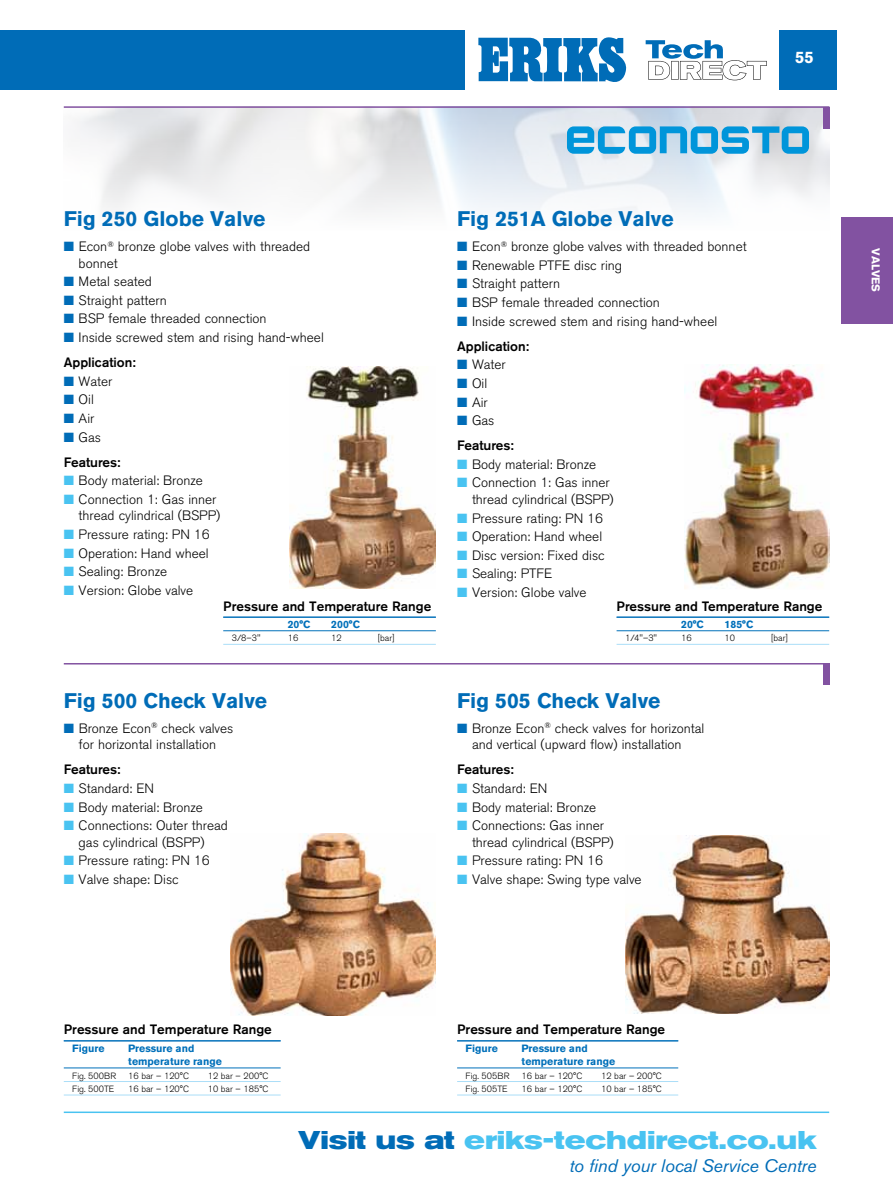
<style>
.page{position:relative;width:893px;height:1191px;background:#fff}
.page>*{position:absolute;margin:0;border:0;box-sizing:border-box;transform-origin:0 0}
.t1{font:700 expanded 25.5px "Akzidenz Grotesk BE";color:#49c3f1}
.t2{font:700 21px "Akzidenz Grotesk BE";color:#006cb7}
.t3{font:italic 18px "Akzidenz Grotesk BE";letter-spacing:-.005em;color:#006cb7}
.t4{font:700 16.5px "Akzidenz Grotesk BE";color:#fff}
.t5{font:300 13.5px/16.5px "Akzidenz Grotesk BE";color:#000}
.t6{font:500 13.5px/25px "Akzidenz Grotesk BE";color:#000}
.t7{font:700 11.25px "Akzidenz Grotesk BE";color:#fff}
.t8{font:700 10.5px/13.5px "Akzidenz Grotesk BE";color:#0070ba}
.t9{font:300 9px "Akzidenz Grotesk BE";color:#000}
.s1{color:#006cb7}
.s2{font-weight:500}
.s3{font-weight:300}
.s4{color:#49c3f1}
</style>
<div class="page">
<div style="left:778px;top:30px;width:60px;height:59px;background:#006cb7"></div>
<hr style="left:64px;top:1111px;width:765px;height:2px;background:#49c3f1">
<div style="left:0;top:30px;width:465px;height:59px;background:#006cb7"></div>
<svg style="left:646px;top:40px;width:121px;height:40px"></svg>
<svg style="left:478px;top:37px;width:148px;height:45px"></svg>
<div style="left:842px;top:217px;width:51px;height:106px;background:#8252a1"></div>
<img style="left:76px;top:108px;width:753px;height:107px">
<img style="left:626px;top:835px;width:203px;height:178px">
<img style="left:230px;top:833px;width:206px;height:182px">
<img style="left:685px;top:365px;width:144px;height:224px">
<img style="left:290px;top:367px;width:145px;height:221px">
<hr style="left:64px;top:106px;width:765px;height:2px;background:#8252a1">
<div style="left:823px;top:107px;width:6px;height:21px;background:#8252a1"></div>
<hr style="left:64px;top:663px;width:765px;height:1px;background:#8252a1">
<div style="left:823px;top:664px;width:6px;height:21px;background:#8252a1"></div>
<hr style="left:223px;top:617px;width:213px;height:1px;background:#0070ba">
<hr style="left:223px;top:630px;width:213px;height:1px;background:#0070ba">
<hr style="left:223px;top:644px;width:213px;height:1px;background:#abdef8">
<hr style="left:64px;top:1040px;width:217px;height:1px;background:#0070ba">
<hr style="left:64px;top:1067px;width:217px;height:1px;background:#0070ba">
<hr style="left:64px;top:1081px;width:217px;height:1px;background:#abdef8">
<hr style="left:64px;top:1094px;width:217px;height:1px;background:#abdef8">
<hr style="left:457px;top:1040px;width:221px;height:1px;background:#0070ba">
<hr style="left:457px;top:1067px;width:221px;height:1px;background:#0070ba">
<hr style="left:457px;top:1081px;width:221px;height:1px;background:#abdef8">
<hr style="left:457px;top:1094px;width:221px;height:1px;background:#abdef8">
<hr style="left:617px;top:617px;width:212px;height:1px;background:#0070ba">
<hr style="left:617px;top:630px;width:212px;height:1px;background:#0070ba">
<hr style="left:617px;top:644px;width:212px;height:1px;background:#abdef8">
<svg style="left:567px;top:126px;width:242px;height:28px;background:#5fb6e0"></svg>
<p class="t4" style="left:795px;top:47px;width:20px">55</p>
<h2 class="t2" style="left:64px;top:206px;width:203px">Fig 250 Globe Valve</h2>
<p class="t5" style="left:79px;top:238px;width:233px;text-indent:-15px"><span class="s1">■</span> Econ<sup>®</sup> bronze globe valves with threaded bonnet</p>
<p class="t5" style="left:64px;top:273px;width:90px"><span class="s1">■</span> Metal seated</p>
<p class="t5" style="left:64px;top:292px;width:105px"><span class="s1">■</span> Straight pattern</p>
<p class="t5" style="left:64px;top:311px;width:204px"><span class="s1">■</span> BSP female threaded connection</p>
<p class="t5" style="left:64px;top:325px;width:262px;line-height:25px"><span class="s1">■</span> Inside screwed stem and rising hand-wheel<br><span class="s2">Application:</span></p>
<p class="t5" style="left:64px;top:373px;width:50px"><span class="s1">■</span> Water</p>
<p class="t5" style="left:64px;top:392px;width:32px"><span class="s1">■</span> Oil</p>
<p class="t5" style="left:64px;top:410px;width:32px"><span class="s1">■</span> Air</p>
<p class="t6" style="left:64px;top:424px;width:58px"><span class="s1">■</span> <span class="s3">Gas<br></span>Features:</p>
<p class="t5" style="left:64px;top:472px;width:141px"><span class="s4">■</span> Body material: Bronze</p>
<p class="t5" style="left:64px;top:491px;width:158px;text-align:right"><span class="s4">■</span> Connection 1: Gas inner thread cylindrical (BSPP)</p>
<p class="t5" style="left:64px;top:526px;width:147px"><span class="s4">■</span> Pressure rating: PN 16</p>
<p class="t5" style="left:64px;top:545px;width:147px"><span class="s4">■</span> Operation: Hand wheel</p>
<p class="t5" style="left:64px;top:563px;width:105px"><span class="s4">■</span> Sealing: Bronze</p>
<p class="t5" style="left:64px;top:582px;width:131px"><span class="s4">■</span> Version: Globe valve</p>
<p class="t6" style="left:223px;top:593px;width:210px">Pressure and Temperature Range</p>
<p class="t8" style="left:288px;top:617px;width:24px">20°C</p>
<p class="t8" style="left:331px;top:617px;width:30px">200°C</p>
<p class="t9" style="left:232px;top:633px;width:30px">3/8–3"</p>
<p class="t9" style="left:288px;top:633px;width:12px">16</p>
<p class="t9" style="left:331px;top:633px;width:12px">12</p>
<p class="t9" style="left:378px;top:633px;width:18px">[bar]</p>
<h2 class="t2" style="left:64px;top:688px;width:205px">Fig 500 Check Valve</h2>
<p class="t5" style="left:64px;top:720px;width:171px;text-align:center"><span class="s1">■</span> Bronze Econ<sup>®</sup> check valves for horizontal installation</p>
<p class="t6" style="left:64px;top:757px;width:58px">Features:</p>
<p class="t5" style="left:64px;top:780px;width:92px"><span class="s4">■</span> Standard: EN</p>
<p class="t5" style="left:64px;top:799px;width:141px"><span class="s4">■</span> Body material: Bronze</p>
<p class="t5" style="left:79px;top:817px;width:151px;text-indent:-15px"><span class="s4">■</span> Connections: Outer thread gas cylindrical (BSPP)</p>
<p class="t5" style="left:64px;top:852px;width:147px"><span class="s4">■</span> Pressure rating: PN 16</p>
<p class="t5" style="left:64px;top:871px;width:116px"><span class="s4">■</span> Valve shape: Disc</p>
<h2 class="t2" style="left:457px;top:206px;width:218px">Fig 251A Globe Valve</h2>
<p class="t5" style="left:457px;top:238px;width:291px"><span class="s1">■</span> Econ<sup>®</sup> bronze globe valves with threaded bonnet</p>
<p class="t5" style="left:457px;top:257px;width:167px"><span class="s1">■</span> Renewable PTFE disc ring</p>
<p class="t5" style="left:457px;top:276px;width:105px"><span class="s1">■</span> Straight pattern</p>
<p class="t5" style="left:457px;top:294px;width:204px"><span class="s1">■</span> BSP female threaded connection</p>
<p class="t5" style="left:457px;top:309px;width:262px;line-height:25px"><span class="s1">■</span> Inside screwed stem and rising hand-wheel<br><span class="s2">Application:</span></p>
<p class="t5" style="left:457px;top:356px;width:50px"><span class="s1">■</span> Water</p>
<p class="t5" style="left:457px;top:375px;width:32px"><span class="s1">■</span> Oil</p>
<p class="t5" style="left:457px;top:394px;width:32px"><span class="s1">■</span> Air</p>
<p class="t6" style="left:457px;top:408px;width:58px"><span class="s1">■</span> <span class="s3">Gas<br></span>Features:</p>
<p class="t5" style="left:457px;top:456px;width:141px"><span class="s4">■</span> Body material: Bronze</p>
<p class="t5" style="left:457px;top:475px;width:158px;text-align:right"><span class="s4">■</span> Connection 1: Gas inner thread cylindrical (BSPP)</p>
<p class="t5" style="left:457px;top:510px;width:147px"><span class="s4">■</span> Pressure rating: PN 16</p>
<p class="t5" style="left:457px;top:528px;width:147px"><span class="s4">■</span> Operation: Hand wheel</p>
<p class="t5" style="left:457px;top:547px;width:149px"><span class="s4">■</span> Disc version: Fixed disc</p>
<p class="t5" style="left:457px;top:566px;width:97px"><span class="s4">■</span> Sealing: PTFE</p>
<p class="t5" style="left:457px;top:584px;width:131px"><span class="s4">■</span> Version: Globe valve</p>
<p class="t6" style="left:617px;top:593px;width:207px">Pressure and Temperature Range</p>
<p class="t8" style="left:681px;top:617px;width:24px">20°C</p>
<p class="t8" style="left:725px;top:617px;width:30px">185°C</p>
<p class="t9" style="left:625px;top:633px;width:34px">1/4"–3"</p>
<p class="t9" style="left:681px;top:633px;width:12px">16</p>
<p class="t9" style="left:725px;top:633px;width:12px">10</p>
<p class="t9" style="left:771px;top:633px;width:18px">[bar]</p>
<h2 class="t2" style="left:457px;top:688px;width:205px">Fig 505 Check Valve</h2>
<p class="t5" style="left:457px;top:720px;width:249px;text-align:center"><span class="s1">■</span> Bronze Econ<sup>®</sup> check valves for horizontal and vertical (upward flow) installation</p>
<p class="t6" style="left:457px;top:757px;width:58px">Features:</p>
<p class="t5" style="left:457px;top:780px;width:92px"><span class="s4">■</span> Standard: EN</p>
<p class="t5" style="left:457px;top:799px;width:141px"><span class="s4">■</span> Body material: Bronze</p>
<p class="t5" style="left:472px;top:817px;width:143px;text-indent:-15px"><span class="s4">■</span> Connections: Gas inner thread cylindrical (BSPP)</p>
<p class="t5" style="left:457px;top:852px;width:147px"><span class="s4">■</span> Pressure rating: PN 16</p>
<p class="t5" style="left:457px;top:871px;width:186px"><span class="s4">■</span> Valve shape: Swing type valve</p>
<p class="t7" style="left:882px;top:248px;width:46px;rotate:90deg">VALVES</p>
<p class="t6" style="left:64px;top:1017px;width:210px">Pressure and Temperature Range</p>
<p class="t8" style="left:72px;top:1041px;width:34px">Figure</p>
<p class="t8" style="left:128px;top:1041px;width:95px">Pressure and temperature range</p>
<p class="t9" style="left:72px;top:1070px;width:45px">Fig. 500BR</p>
<p class="t9" style="left:128px;top:1070px;width:62px">16 bar – 120°C</p>
<p class="t9" style="left:208px;top:1070px;width:62px">12 bar – 200°C</p>
<p class="t9" style="left:72px;top:1084px;width:44px">Fig. 500TE</p>
<p class="t9" style="left:128px;top:1084px;width:62px">16 bar – 120°C</p>
<p class="t9" style="left:208px;top:1084px;width:62px">10 bar – 185°C</p>
<p class="t6" style="left:457px;top:1017px;width:210px">Pressure and Temperature Range</p>
<p class="t8" style="left:466px;top:1041px;width:34px">Figure</p>
<p class="t8" style="left:522px;top:1041px;width:95px">Pressure and temperature range</p>
<p class="t9" style="left:466px;top:1070px;width:45px">Fig. 505BR</p>
<p class="t9" style="left:522px;top:1070px;width:62px">16 bar – 120°C</p>
<p class="t9" style="left:601px;top:1070px;width:62px">12 bar – 200°C</p>
<p class="t9" style="left:466px;top:1084px;width:44px">Fig. 505TE</p>
<p class="t9" style="left:522px;top:1084px;width:62px">16 bar – 120°C</p>
<p class="t9" style="left:601px;top:1084px;width:62px">10 bar – 185°C</p>
<h1 class="t1" style="left:299px;top:1125px;width:519px"><span class="s1">Visit us at</span> eriks-techdirect.co.uk</h1>
<h3 class="t3" style="left:569px;top:1154px;width:248px">to find your local Service Centre</h3>
</div>
